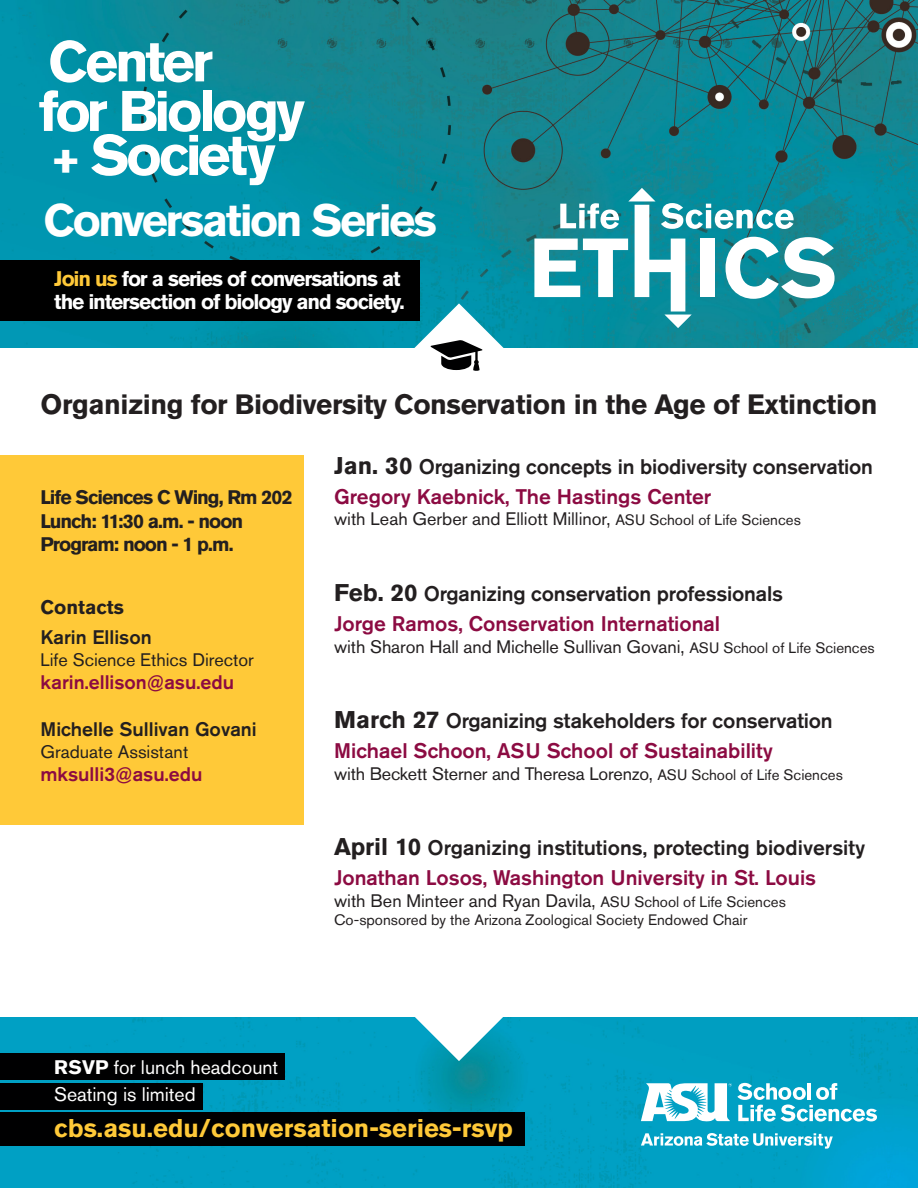
<style>
.page{position:relative;width:918px;height:1188px;background:#fff}
.page>*{position:absolute;margin:0;border:0;box-sizing:border-box;transform-origin:0 0}
.t1{font:700 56.7px/49.5px "Akzidenz Grotesk Std";letter-spacing:-.06em;color:#fff}
.t2{font:700 45px "Akzidenz Grotesk Std";letter-spacing:-.06em;color:#fff}
.t3{font:700 27.75px "Akzidenz Grotesk Std";letter-spacing:-.015em;color:#231f20}
.t4{font:700 25.5px "Akzidenz Grotesk Std";color:#ffc938}
.t5{font:500 21px "Akzidenz Grotesk Std";letter-spacing:-.01em;color:#231f20}
.t6{font:500 21px "Akzidenz Grotesk Std";color:#8c0b42}
.t7{font:700 21px/23.9px "Akzidenz Grotesk Std";letter-spacing:-.055em;color:#fff}
.t8{font:700 19.5px/23.4px "Akzidenz Grotesk Std";letter-spacing:-.055em;color:#231f20}
.t9{font:500 19.5px "Akzidenz Grotesk Std";color:#8c0b42}
.t10{font:19.5px "Akzidenz Grotesk Std";color:#fff}
.t11{font:500 19.5px "Akzidenz Grotesk Std";color:#231f20}
.t12{font:700 19.5px "Akzidenz Grotesk Std";color:#231f20}
.t13{font:18px "Akzidenz Grotesk Std";color:#231f20}
.t14{font:15px "Akzidenz Grotesk Std";color:#231f20}
.s1{font-size:42.6px}
.s2{color:#ffc938}
.s3{font-weight:700;font-size:24px}
.s4{font-size:15px}
.s5{font-weight:700}
</style>
<div class="page">
<img style="left:0;top:0;width:918px;height:1188px">
<div style="left:0;top:348px;width:918px;height:668px;background:#fff"></div>
<svg style="left:414px;top:1016px;width:90px;height:45px"></svg>
<svg style="left:641px;top:1133px;width:192px;height:16px"></svg>
<svg style="left:641px;top:1083px;width:236px;height:39px"></svg>
<div style="left:0;top:456px;width:303px;height:369px;background:#ffc938"></div>
<div style="left:0;top:260px;width:420px;height:61px;background:#000"></div>
<div style="left:0;top:1053px;width:284px;height:27px;background:#000001"></div>
<div style="left:0;top:1083px;width:202px;height:27px;background:#000001"></div>
<div style="left:0;top:1113px;width:525px;height:33px;background:#000001"></div>
<svg style="left:534px;top:188px;width:301px;height:140px"></svg>
<svg style="left:414px;top:303px;width:90px;height:68px"></svg>
<p class="t1" style="left:39px;top:37px;width:268px">Center<br>for Biology</p>
<h1 class="t1" style="left:50px;top:130px;width:227px"><span class="s1">+</span> Society</h1>
<p class="t2" style="left:44px;top:195px;width:395px">Conversation Series</p>
<p class="t7" style="left:54px;top:266px;width:352px"><span class="s2">Join us</span> for a series of conversations at the intersection of biology and society.</p>
<p class="t3" style="left:41px;top:388px;width:838px">Organizing for Biodiversity Conservation in the Age of Extinction</p>
<p class="t8" style="left:40px;top:486px;width:254px">Life Sciences C Wing, Rm 202</p>
<p class="t8" style="left:40px;top:509px;width:204px">Lunch: 11:30 a.m. - noon<br>Program: noon - 1 p.m.</p>
<p class="t12" style="left:40px;top:596px;width:85px">Contacts</p>
<p class="t11" style="left:40px;top:626px;width:113px">Karin Ellison</p>
<p class="t13" style="left:40px;top:649px;width:215px">Life Science Ethics Director</p>
<p class="t9" style="left:40px;top:671px;width:195px">karin.ellison@asu.edu</p>
<p class="t11" style="left:40px;top:717px;width:218px">Michelle Sullivan Govani</p>
<p class="t13" style="left:40px;top:741px;width:149px">Graduate Assistant</p>
<p class="t9" style="left:40px;top:762px;width:164px">mksulli3@asu.edu</p>
<p class="t5" style="left:334px;top:454px;width:540px"><span class="s3">Jan. 30</span> Organizing concepts in biodiversity conservation</p>
<p class="t6" style="left:334px;top:484px;width:379px">Gregory Kaebnick, The Hastings Center</p>
<p class="t13" style="left:334px;top:508px;width:468px">with Leah Gerber and Elliott Millinor, <span class="s4">ASU School of Life Sciences</span></p>
<p class="t5" style="left:334px;top:581px;width:450px"><span class="s3">Feb. 20</span> Organizing conservation professionals</p>
<p class="t6" style="left:334px;top:611px;width:388px">Jorge Ramos, Conservation International</p>
<p class="t13" style="left:334px;top:636px;width:542px">with Sharon Hall and Michelle Sullivan Govani, <span class="s4">ASU School of Life Sciences</span></p>
<p class="t5" style="left:334px;top:708px;width:500px"><span class="s3">March 27</span> Organizing stakeholders for conservation</p>
<p class="t6" style="left:334px;top:738px;width:440px">Michael Schoon, ASU School of Sustainability</p>
<p class="t13" style="left:334px;top:763px;width:510px">with Beckett Sterner and Theresa Lorenzo, <span class="s4">ASU School of Life Sciences</span></p>
<p class="t5" style="left:334px;top:835px;width:532px"><span class="s3">April 10</span> Organizing institutions, protecting biodiversity</p>
<p class="t6" style="left:334px;top:865px;width:484px">Jonathan Losos, Washington University in St. Louis</p>
<p class="t13" style="left:334px;top:890px;width:453px">with Ben Minteer and Ryan Davila, <span class="s4">ASU School of Life Sciences</span></p>
<p class="t14" style="left:334px;top:911px;width:415px">Co-sponsored by the Arizona Zoological Society Endowed Chair</p>
<p class="t10" style="left:54px;top:1055px;width:226px"><span class="s5">RSVP</span> for lunch headcount</p>
<p class="t10" style="left:54px;top:1082px;width:143px">Seating is limited</p>
<p class="t4" style="left:54px;top:1113px;width:460px">cbs.asu.edu/conversation-series-rsvp</p>
</div>
